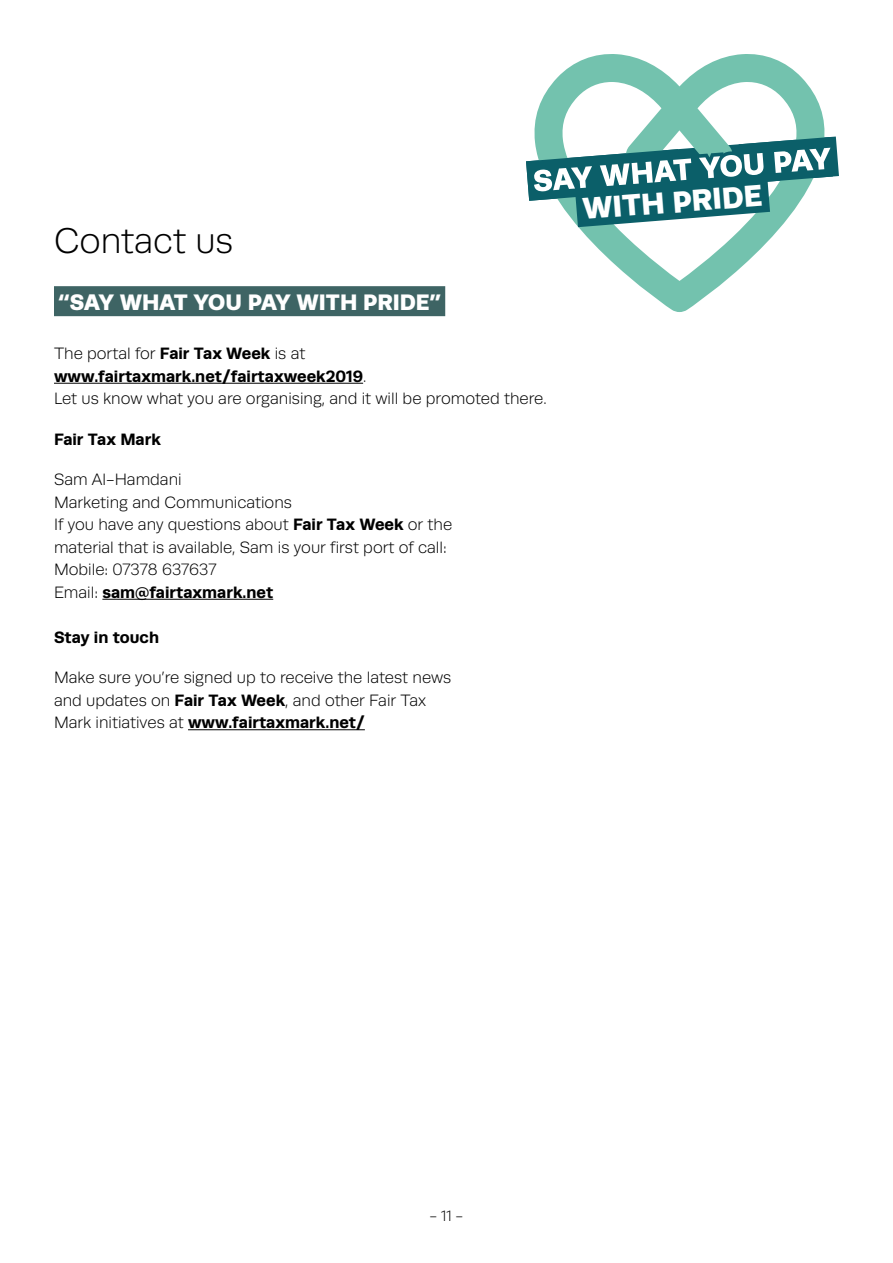
<style>
.page{position:relative;width:893px;height:1263px;background:#fff}
.page>*{position:absolute;margin:0;border:0;box-sizing:border-box;transform-origin:0 0}
.t1{font:300 36px "Runda";color:#000}
.t2{font:900 30.45px "Runda";color:#fff}
.t3{font:900 22.5px "Runda";letter-spacing:-.005em;color:#fff}
.t4{font:300 16.5px/22.5px "Runda";color:#000}
.t5{font:700 16.5px "Runda";color:#000}
.t6{font:300 15px "Runda";color:#000}
.s1{font-weight:700}
</style>
<div class="page">
<div style="left:54px;top:286px;width:391px;height:30px;background:#3e6464"></div>
<hr style="left:54px;top:383px;width:309px;height:1px;background:#000">
<hr style="left:102px;top:599px;width:171px;height:1px;background:#000">
<hr style="left:188px;top:729px;width:177px;height:1px;background:#000">
<svg style="left:534px;top:54px;width:291px;height:258px"></svg>
<svg style="left:526px;top:137px;width:313px;height:90px"></svg>
<h1 class="t1" style="left:54px;top:221px;width:181px">Contact us</h1>
<h3 class="t3" style="left:58px;top:288px;width:384px">“SAY WHAT YOU PAY WITH PRIDE”</h3>
<p class="t4" style="left:54px;top:342px;width:494px">The portal for <span class="s1">Fair Tax Week</span> is at <span class="s1">www.fairtaxmark.net/fairtaxweek2019</span>.<br>Let us know what you are organising, and it will be promoted there.</p>
<p class="t5" style="left:54px;top:429px;width:108px">Fair Tax Mark</p>
<p class="t4" style="left:54px;top:468px;width:400px">Sam Al-Hamdani<br>Marketing and Communications<br>If you have any questions about <span class="s1">Fair Tax Week</span> or the material that is available, Sam is your first port of call:<br>Mobile: 07378 637637<br>Email: <span class="s1">sam@fairtaxmark.net</span></p>
<p class="t5" style="left:54px;top:627px;width:107px">Stay in touch</p>
<p class="t4" style="left:54px;top:666px;width:399px">Make sure you’re signed up to receive the latest news and updates on <span class="s1">Fair Tax Week</span>, and other Fair Tax<br>Mark initiatives at <span class="s1">www.fairtaxmark.net/</span></p>
<h2 class="t2" style="left:581px;top:190px;width:181px;rotate:-4deg">WITH PRIDE</h2>
<p class="t6" style="left:430px;top:1207px;width:35px">- 11 -</p>
</div>
